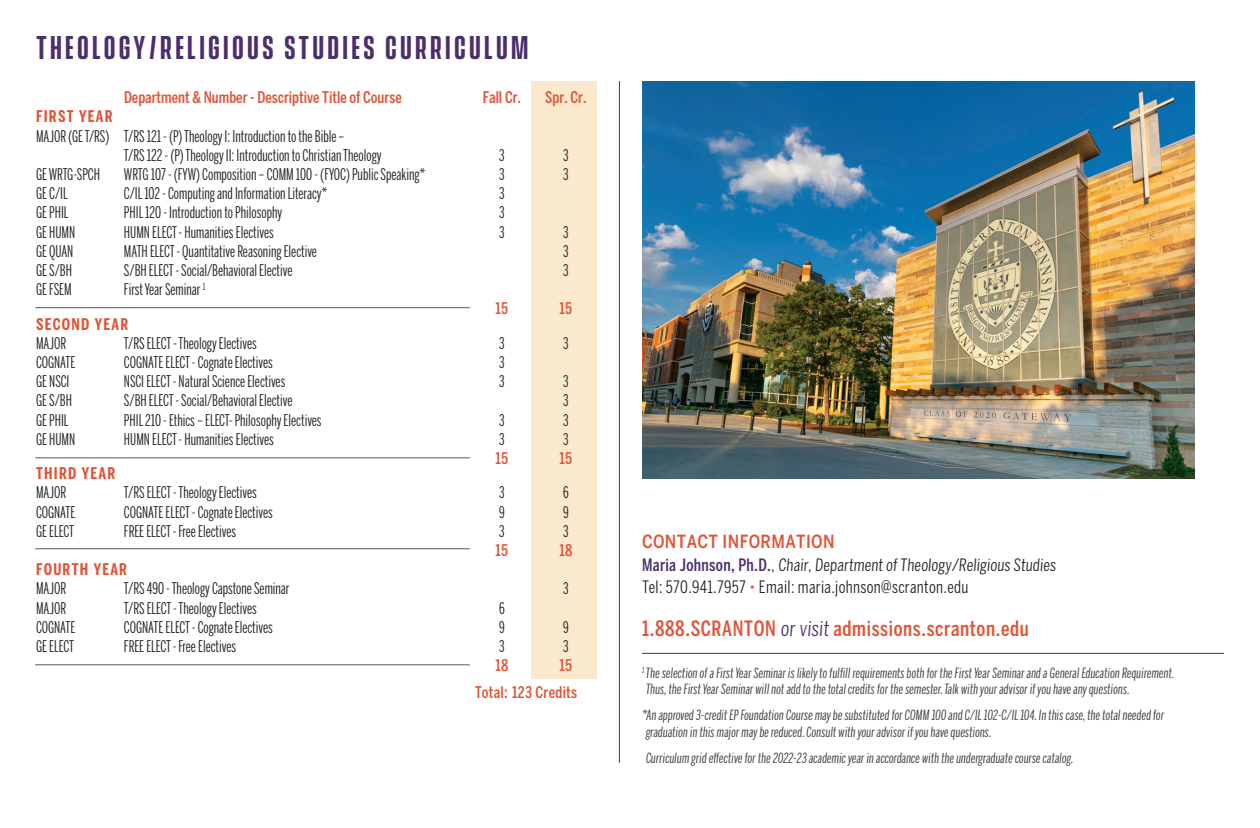
<style>
.page{position:relative;width:1260px;height:828px;background:#fff}
.page>*{position:absolute;margin:0;border:0;box-sizing:border-box;transform-origin:0 0}
.t1{font:600 30px "Vanguard CF";letter-spacing:.11em;color:#4d2e6d}
.t2{font:500 extra-condensed 21px "Benton Sans";letter-spacing:.03em;color:#e05336}
.t3{font:500 condensed 18px "Benton Sans";letter-spacing:.02em;color:#e05336}
.Front_-_Contact{font:extra-condensed 17px/22px "Benton Sans";letter-spacing:.02em;color:#231f20}
.t4{font:16px "Benton Sans Extra Comp";color:#231f20;scale:1.05 1}
.t5{font:500 extra-condensed 16px "Benton Sans";color:#e05336}
.Back_-_Years{font:700 extra-condensed 16px "Benton Sans";letter-spacing:.08em;color:#e05336}
.t6{font:500 extra-condensed 16px/27.2px "Benton Sans";letter-spacing:.02em;color:#e05336}
.t7{font:italic 14px/16.8px "Benton Sans Extra Comp";letter-spacing:.005em;color:#3e3e3f;scale:1.1 1}
.s1{font-weight:500;color:#4d2e6d}
.s2{font-size:14px;color:#e05336}
.s3{font-weight:400;color:#4d2e6d}
</style>
<div class="page">
<hr style="left:642px;top:653px;width:582px;height:1px;background:#3e3e3f">
<div style="left:532px;top:81px;width:65px;height:597px;background:#fbe9cd"></div>
<hr style="left:35px;top:307px;width:435px;height:1px;background:#57585a">
<hr style="left:35px;top:457px;width:435px;height:1px;background:#57585a">
<hr style="left:35px;top:548px;width:435px;height:1px;background:#57585a">
<hr style="left:35px;top:664px;width:435px;height:1px;background:#57585a">
<hr style="left:619px;top:81px;width:1px;height:682px;background:#4d2e6d">
<img style="left:642px;top:81px;width:552px;height:398px">
<p class="t1" style="left:36px;top:29px;width:494px">THEOLOGY/RELIGIOUS STUDIES CURRICULUM</p>
<p class="t5" style="left:124px;top:88px;width:279px">Department &amp; Number - Descriptive Title of Course</p>
<p class="t5" style="left:483px;top:88px;width:40px">Fall Cr.</p>
<p class="t5" style="left:545px;top:88px;width:43px">Spr. Cr.</p>
<p class="Back_-_Years" style="left:36px;top:107px;width:78px">FIRST YEAR</p>
<p class="t4" style="left:36px;top:127px;width:295px">MAJOR (GE T/RS) T/RS 121 - (P) Theology I: Introduction to the Bible –</p>
<p class="t4" style="left:124px;top:146px;width:247px">T/RS 122 - (P) Theology II: Introduction to Christian Theology</p>
<p class="t4" style="left:499px;top:146px;width:7px">3</p>
<p class="t4" style="left:563px;top:146px;width:7px">3</p>
<p class="t4" style="left:36px;top:165px;width:63px">GE WRTG-SPCH</p>
<p class="t4" style="left:124px;top:165px;width:289px">WRTG 107 - (FYW) Composition – COMM 100 - (FYOC) Public Speaking*</p>
<p class="t4" style="left:499px;top:165px;width:7px">3</p>
<p class="t4" style="left:563px;top:165px;width:7px">3</p>
<p class="t4" style="left:36px;top:184px;width:32px">GE C/IL</p>
<p class="t4" style="left:124px;top:184px;width:195px">C/IL 102 - Computing and Information Literacy*</p>
<p class="t4" style="left:499px;top:184px;width:7px">3</p>
<p class="t4" style="left:36px;top:203px;width:33px">GE PHIL</p>
<p class="t4" style="left:124px;top:203px;width:152px">PHIL 120 - Introduction to Philosophy</p>
<p class="t4" style="left:499px;top:203px;width:7px">3</p>
<p class="t4" style="left:36px;top:223px;width:39px">GE HUMN</p>
<p class="t4" style="left:124px;top:223px;width:144px">HUMN ELECT - Humanities Electives</p>
<p class="t4" style="left:499px;top:223px;width:7px">3</p>
<p class="t4" style="left:563px;top:223px;width:7px">3</p>
<p class="t4" style="left:36px;top:242px;width:37px">GE QUAN</p>
<p class="t4" style="left:124px;top:242px;width:185px">MATH ELECT - Quantitative Reasoning Elective</p>
<p class="t4" style="left:563px;top:242px;width:7px">3</p>
<p class="t4" style="left:36px;top:261px;width:36px">GE S/BH</p>
<p class="t4" style="left:124px;top:261px;width:162px">S/BH ELECT - Social/Behavioral Elective</p>
<p class="t4" style="left:563px;top:261px;width:7px">3</p>
<p class="t4" style="left:36px;top:280px;width:36px">GE FSEM</p>
<p class="t4" style="left:124px;top:280px;width:79px">First Year Seminar <sup>1</sup></p>
<p class="t5" style="left:495px;top:299px;width:14px">15</p>
<p class="t5" style="left:559px;top:299px;width:14px">15</p>
<p class="Back_-_Years" style="left:36px;top:315px;width:94px">SECOND YEAR</p>
<p class="t4" style="left:36px;top:334px;width:30px">MAJOR</p>
<p class="t4" style="left:124px;top:334px;width:128px">T/RS ELECT - Theology Electives</p>
<p class="t4" style="left:499px;top:334px;width:7px">3</p>
<p class="t4" style="left:563px;top:334px;width:7px">3</p>
<p class="t4" style="left:36px;top:353px;width:39px">COGNATE</p>
<p class="t4" style="left:124px;top:353px;width:143px">COGNATE ELECT - Cognate Electives</p>
<p class="t4" style="left:499px;top:353px;width:7px">3</p>
<p class="t4" style="left:36px;top:372px;width:33px">GE NSCI</p>
<p class="t4" style="left:124px;top:372px;width:155px">NSCI ELECT - Natural Science Electives</p>
<p class="t4" style="left:499px;top:372px;width:7px">3</p>
<p class="t4" style="left:563px;top:372px;width:7px">3</p>
<p class="t4" style="left:36px;top:391px;width:36px">GE S/BH</p>
<p class="t4" style="left:124px;top:391px;width:162px">S/BH ELECT - Social/Behavioral Elective</p>
<p class="t4" style="left:563px;top:391px;width:7px">3</p>
<p class="t4" style="left:36px;top:411px;width:33px">GE PHIL</p>
<p class="t4" style="left:124px;top:411px;width:190px">PHIL 210 - Ethics – ELECT- Philosophy Electives</p>
<p class="t4" style="left:499px;top:411px;width:7px">3</p>
<p class="t4" style="left:563px;top:411px;width:7px">3</p>
<p class="t4" style="left:36px;top:430px;width:39px">GE HUMN</p>
<p class="t4" style="left:124px;top:430px;width:144px">HUMN ELECT - Humanities Electives</p>
<p class="t4" style="left:499px;top:430px;width:7px">3</p>
<p class="t4" style="left:563px;top:430px;width:7px">3</p>
<p class="t5" style="left:495px;top:449px;width:14px">15</p>
<p class="t5" style="left:559px;top:449px;width:14px">15</p>
<p class="Back_-_Years" style="left:36px;top:464px;width:81px">THIRD YEAR</p>
<p class="t4" style="left:36px;top:483px;width:30px">MAJOR</p>
<p class="t4" style="left:124px;top:483px;width:128px">T/RS ELECT - Theology Electives</p>
<p class="t4" style="left:499px;top:483px;width:7px">3</p>
<p class="t4" style="left:563px;top:483px;width:7px">6</p>
<p class="t4" style="left:36px;top:503px;width:39px">COGNATE</p>
<p class="t4" style="left:124px;top:503px;width:143px">COGNATE ELECT - Cognate Electives</p>
<p class="t4" style="left:499px;top:503px;width:7px">9</p>
<p class="t4" style="left:563px;top:503px;width:7px">9</p>
<p class="t4" style="left:36px;top:522px;width:38px">GE ELECT</p>
<p class="t4" style="left:124px;top:522px;width:108px">FREE ELECT - Free Electives</p>
<p class="t4" style="left:499px;top:522px;width:7px">3</p>
<p class="t4" style="left:563px;top:522px;width:7px">3</p>
<p class="t5" style="left:495px;top:541px;width:14px">15</p>
<p class="t5" style="left:559px;top:541px;width:14px">18</p>
<p class="Back_-_Years" style="left:36px;top:560px;width:93px">FOURTH YEAR</p>
<p class="t4" style="left:36px;top:579px;width:30px">MAJOR</p>
<p class="t4" style="left:124px;top:579px;width:159px">T/RS 490 - Theology Capstone Seminar</p>
<p class="t4" style="left:563px;top:579px;width:7px">3</p>
<p class="t4" style="left:36px;top:599px;width:30px">MAJOR</p>
<p class="t4" style="left:124px;top:599px;width:128px">T/RS ELECT - Theology Electives</p>
<p class="t4" style="left:499px;top:599px;width:7px">6</p>
<p class="t4" style="left:36px;top:618px;width:39px">COGNATE</p>
<p class="t4" style="left:124px;top:618px;width:143px">COGNATE ELECT - Cognate Electives</p>
<p class="t4" style="left:499px;top:618px;width:7px">9</p>
<p class="t4" style="left:563px;top:618px;width:7px">9</p>
<p class="t4" style="left:36px;top:637px;width:38px">GE ELECT</p>
<p class="t4" style="left:124px;top:637px;width:108px">FREE ELECT - Free Electives</p>
<p class="t4" style="left:499px;top:637px;width:7px">3</p>
<p class="t4" style="left:563px;top:637px;width:7px">3</p>
<p class="t5" style="left:495px;top:656px;width:14px">18</p>
<p class="t6" style="left:475px;top:652px;width:104px;text-indent:84px">15<br>Total: 123 Credits</p>
<p class="t3" style="left:642px;top:531px;width:194px">CONTACT INFORMATION</p>
<p class="Front_-_Contact" style="left:642px;top:554px;width:417px"><span class="s1">Maria Johnson, Ph.D.</span>, Chair, Department of Theology/Religious Studies<br>Tel: 570.941.7957 <span class="s2">•</span> Email: maria.johnson@scranton.edu</p>
<p class="t2" style="left:642px;top:616px;width:388px">1.888.SCRANTON <span class="s3">or visit</span>admissions.scranton.edu</p>
<p class="t7" style="left:642px;top:664px;width:486px"><sup>1</sup> The selection of a First Year Seminar is likely to fulfill requirements both for the First Year Seminar and a General Education Requirement.<br>Thus, the First Year Seminar will not add to the total credits for the semester. Talk with your advisor if you have any questions.</p>
<p class="t7" style="left:642px;top:707px;width:476px">*An approved 3-credit EP Foundation Course may be substituted for COMM 100 and C/IL 102-C/IL 104. In this case, the total needed for graduation in this major may be reduced. Consult with your advisor if you have questions.</p>
<p class="t7" style="left:646px;top:749px;width:391px">Curriculum grid effective for the 2022-23 academic year in accordance with the undergraduate course catalog.</p>
</div>
